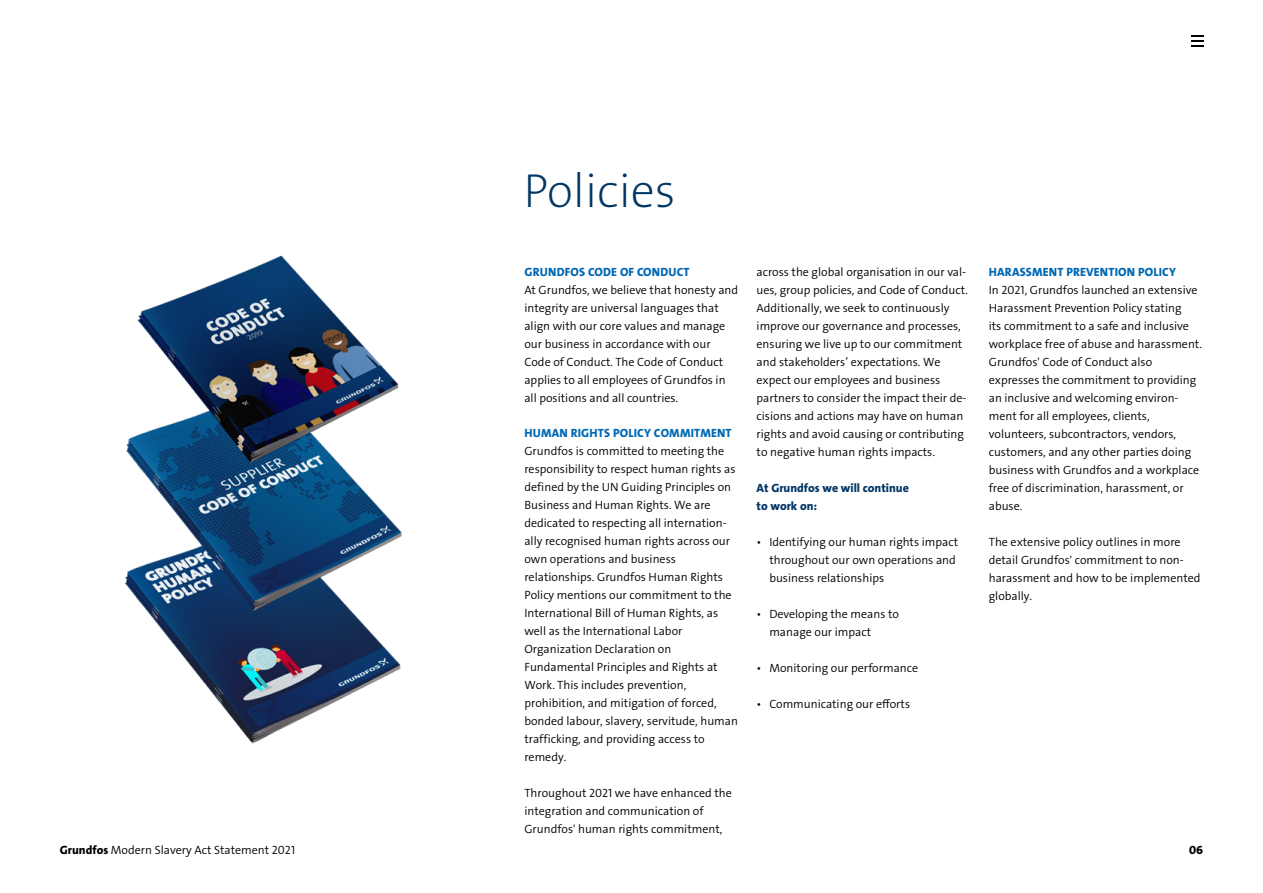
<style>
.page{position:relative;width:1263px;height:893px;background:#fff}
.page>*{position:absolute;margin:0;border:0;box-sizing:border-box;transform-origin:0 0}
.t1{font:48px "Grundfos The Sans V2 OT 2 XL";color:#003665}
.t2{font:12px/18px "Grundfos The Sans V2 OT 4 SL";color:#000}
.t3{font:12px "Grundfos The Sans V2 OT 8 XB";letter-spacing:.015em;color:#0069b4}
.t4{font:12px/18px "Grundfos The Sans V2 OT 8 XB";color:#003665}
.t5{font:12px "Grundfos The Sans V2 OT 8 XB";color:#000}
.s1{font-family:"Grundfos The Sans V2 OT 8 XB"}
</style>
<div class="page">
<img style="left:152px;top:617px;width:249px;height:127px">
<img style="left:125px;top:464px;width:277px;height:153px">
<img style="left:126px;top:255px;width:273px;height:209px">
<svg style="left:1191px;top:36px;width:12px;height:10px"></svg>
<h1 class="t1" style="left:523px;top:159px;width:154px">Policies</h1>
<p class="t3" style="left:524px;top:264px;width:167px">GRUNDFOS CODE OF CONDUCT</p>
<p class="t2" style="left:524px;top:281px;width:215px">At Grundfos, we believe that honesty and integrity are universal languages that align with our core values and manage our business in accordance with our Code of Conduct. The Code of Conduct applies to all employees of Grundfos in all positions and all countries.</p>
<p class="t3" style="left:524px;top:426px;width:209px">HUMAN RIGHTS POLICY COMMITMENT</p>
<p class="t2" style="left:524px;top:442px;width:215px">Grundfos is committed to meeting the responsibility to respect human rights as defined by the UN Guiding Principles on Business and Human Rights. We are dedicated to respecting all internation&shy;ally recognised human rights across our own operations and business relationships. Grundfos Human Rights Policy mentions our commitment to the International Bill of Human Rights, as well as the International Labor Organization Declaration on Fundamental Principles and Rights at Work. This includes prevention, prohibition, and mitigation of forced, bonded labour, slavery, servitude, human trafficking, and providing access to remedy.</p>
<p class="t2" style="left:524px;top:784px;width:209px">Throughout 2021 we have enhanced the integration and communication of<br>Grundfos' human rights commitment,</p>
<p class="t2" style="left:757px;top:263px;width:213px">across the global organisation in our val&shy;ues, group policies, and Code of Conduct.<br>Additionally, we seek to continuously improve our governance and processes, ensuring we live up to our commitment and stakeholders’ expectations. We expect our employees and business partners to consider the impact their de&shy;cisions and actions may have on human rights and avoid causing or contributing to negative human rights impacts.</p>
<p class="t4" style="left:757px;top:479px;width:154px">At Grundfos we will continue to work on:</p>
<p class="t2" style="left:769px;top:533px;width:190px;text-indent:-13px">• Identifying our human rights impact throughout our own operations and business relationships</p>
<p class="t2" style="left:769px;top:605px;width:131px;text-indent:-13px">• Developing the means to manage our impact</p>
<p class="t2" style="left:757px;top:659px;width:163px">• Monitoring our performance</p>
<p class="t2" style="left:757px;top:695px;width:155px">• Communicating our efforts</p>
<p class="t3" style="left:989px;top:264px;width:189px">HARASSMENT PREVENTION POLICY</p>
<p class="t2" style="left:989px;top:281px;width:215px">In 2021, Grundfos launched an extensive Harassment Prevention Policy stating<br>its commitment to a safe and inclusive workplace free of abuse and harassment.<br>Grundfos' Code of Conduct also expresses the commitment to providing an inclusive and welcoming environ&shy;ment for all employees, clients, volunteers, subcontractors, vendors, customers, and any other parties doing business with Grundfos and a workplace free of discrimination, harassment, or abuse.</p>
<p class="t2" style="left:989px;top:533px;width:213px">The extensive policy outlines in more detail Grundfos' commitment to non&shy;harassment and how to be implemented globally.</p>
<p class="t2" style="left:60px;top:841px;width:237px"><span class="s1">Grundfos</span> Modern Slavery Act Statement 2021</p>
<p class="t5" style="left:1189px;top:843px;width:16px">06</p>
</div>
